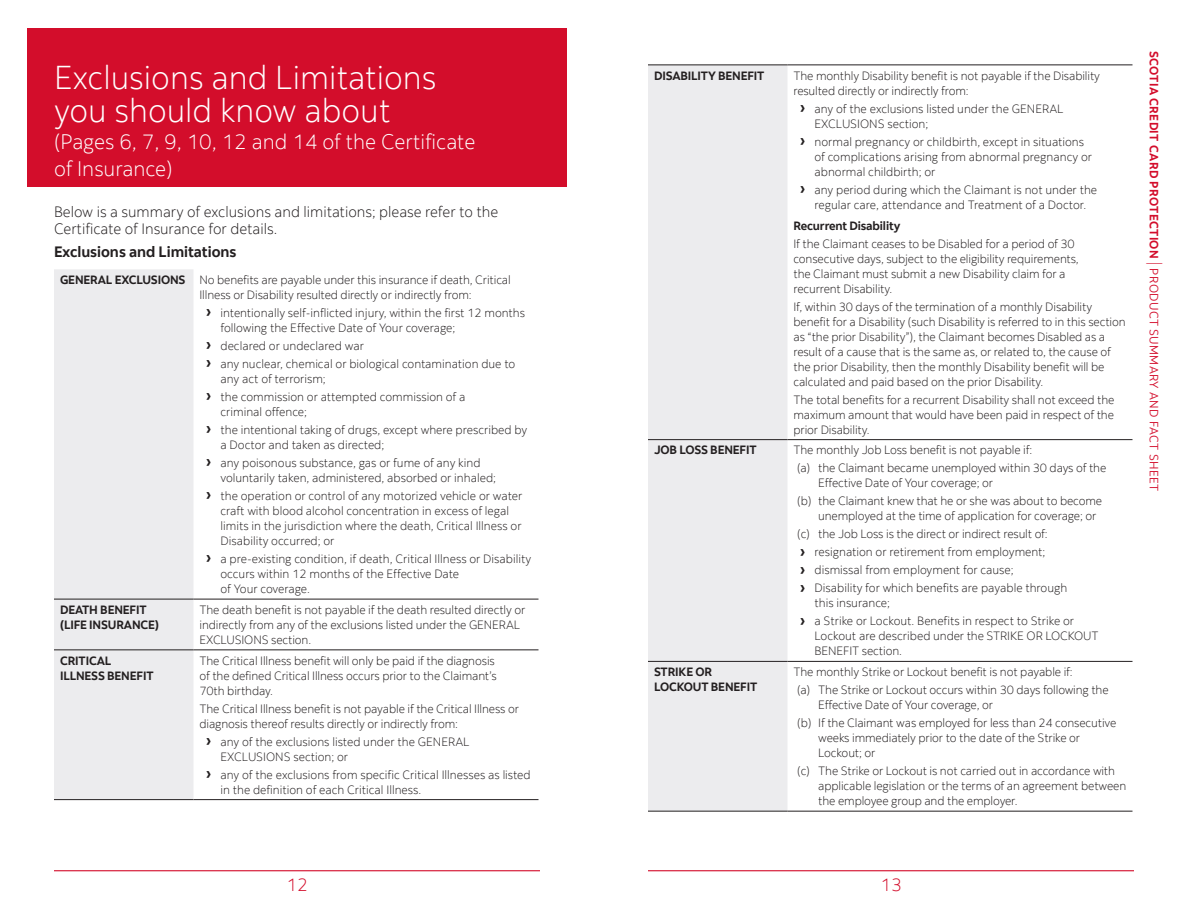
<style>
.page{position:relative;width:1188px;height:918px;background:#fff}
.page>*{position:absolute;margin:0;border:0;box-sizing:border-box;transform-origin:0 0}
.t1{font:300 33px/33px "Scotia";color:#fff}
.t2{font:300 21px/27px "Scotia";color:#fff}
.t3{font:300 18px "Scotia";color:#d30d2b}
.t4{font:300 15px/17.2px "Scotia";color:#231f20}
.t5{font:700 15px "Scotia";color:#231f20}
.t6{font:300 12px/15px "Scotia";letter-spacing:-.01em;color:#231f20}
.t7{font:700 12px/15px "Scotia";letter-spacing:-.01em;color:#231f20}
.t8{font:700 12px "Scotia";letter-spacing:.03em;color:#d30d2b}
.s1{font-weight:700}
.s2{font-family:"Gilroy";font-weight:700;font-size:18px}
.s3{font-weight:300;font-size:16.8px}
.s4{font-weight:400}
</style>
<div class="page">
<hr style="left:54px;top:870px;width:486px;height:1px;background:#d30d2b">
<hr style="left:648px;top:870px;width:486px;height:1px;background:#d30d2b">
<div style="left:27px;top:28px;width:540px;height:159px;background:#d30d2b"></div>
<div style="left:54px;top:269px;width:140px;height:530px;background:#ececee"></div>
<hr style="left:54px;top:599px;width:140px;height:1px;background:#231f20">
<hr style="left:194px;top:599px;width:344px;height:1px;background:#231f20">
<hr style="left:54px;top:649px;width:140px;height:1px;background:#231f20">
<hr style="left:194px;top:649px;width:344px;height:1px;background:#231f20">
<hr style="left:54px;top:799px;width:140px;height:1px;background:#231f20">
<hr style="left:194px;top:799px;width:344px;height:1px;background:#231f20">
<div style="left:648px;top:65px;width:140px;height:746px;background:#ececee"></div>
<hr style="left:648px;top:64px;width:140px;height:1px;background:#231f20">
<hr style="left:788px;top:64px;width:344px;height:1px;background:#231f20">
<hr style="left:648px;top:439px;width:140px;height:1px;background:#231f20">
<hr style="left:788px;top:439px;width:344px;height:1px;background:#231f20">
<hr style="left:648px;top:661px;width:140px;height:1px;background:#231f20">
<hr style="left:788px;top:661px;width:344px;height:1px;background:#231f20">
<hr style="left:648px;top:811px;width:140px;height:1px;background:#231f20">
<hr style="left:788px;top:811px;width:344px;height:1px;background:#231f20">
<h1 class="t1" style="left:54px;top:61px;width:384px">Exclusions and Limitations you should know about</h1>
<h2 class="t2" style="left:54px;top:128px;width:423px">(Pages 6, 7, 9, 10, 12 and 14 of the Certificate of Insurance)</h2>
<p class="t4" style="left:54px;top:203px;width:446px">Below is a summary of exclusions and limitations; please refer to the<br>Certificate of Insurance for details.</p>
<p class="t5" style="left:54px;top:243px;width:184px">Exclusions and Limitations</p>
<p class="t6" style="left:200px;top:273px;width:313px;text-indent:-140px"><span class="s1">GENERAL EXCLUSIONS</span> No benefits are payable under this insurance if death, Critical<br>Illness or Disability resulted directly or indirectly from:</p>
<p class="t6" style="left:220px;top:306px;width:306px;text-indent:-15px"><span class="s2">›</span> intentionally self-inflicted injury, within the first 12 months following the Effective Date of Your coverage;</p>
<p class="t6" style="left:205px;top:337px;width:311px;line-height:18px"><span class="s2">›</span> declared or undeclared war<br><span class="s2">›</span> any nuclear, chemical or biological contamination due to</p>
<p class="t6" style="left:205px;top:370px;width:261px;line-height:18px;text-indent:15px">any act of terrorism;<br><span class="s2">›</span> the commission or attempted commission of a</p>
<p class="t6" style="left:205px;top:403px;width:323px;line-height:18px;text-indent:15px">criminal offence;<br><span class="s2">›</span> the intentional taking of drugs, except where prescribed by</p>
<p class="t6" style="left:205px;top:436px;width:277px;line-height:18px;text-indent:15px">a Doctor and taken as directed;<br><span class="s2">›</span> any poisonous substance, gas or fume of any kind</p>
<p class="t6" style="left:205px;top:469px;width:318px;line-height:18px;text-indent:15px">voluntarily taken, administered, absorbed or inhaled;<br><span class="s2">›</span> the operation or control of any motorized vehicle or water</p>
<p class="t6" style="left:220px;top:504px;width:303px">craft with blood alcohol concentration in excess of legal limits in the jurisdiction where the death, Critical Illness or<br>Disability occurred; or</p>
<p class="t6" style="left:220px;top:552px;width:312px;text-indent:-15px"><span class="s2">›</span> a pre-existing condition, if death, Critical Illness or Disability occurs within 12 months of the Effective Date<br>of Your coverage.</p>
<p class="t7" style="left:60px;top:602px;width:101px">DEATH BENEFIT (LIFE INSURANCE)</p>
<p class="t6" style="left:200px;top:602px;width:327px">The death benefit is not payable if the death resulted directly or indirectly from any of the exclusions listed under the GENERAL<br>EXCLUSIONS section.</p>
<p class="t7" style="left:60px;top:653px;width:95px">CRITICAL<br>ILLNESS BENEFIT</p>
<p class="t6" style="left:200px;top:653px;width:299px">The Critical Illness benefit will only be paid if the diagnosis of the defined Critical Illness occurs prior to the Claimant’s<br>70th birthday.</p>
<p class="t6" style="left:200px;top:701px;width:321px">The Critical Illness benefit is not payable if the Critical Illness or diagnosis thereof results directly or indirectly from:</p>
<p class="t6" style="left:220px;top:734px;width:251px;text-indent:-15px"><span class="s2">›</span> any of the exclusions listed under the GENERAL<br>EXCLUSIONS section; or</p>
<p class="t6" style="left:220px;top:767px;width:312px;text-indent:-15px"><span class="s2">›</span> any of the exclusions from specific Critical Illnesses as listed in the definition of each Critical Illness.</p>
<p class="t7" style="left:654px;top:68px;width:112px">DISABILITY BENEFIT</p>
<p class="t6" style="left:794px;top:68px;width:308px">The monthly Disability benefit is not payable if the Disability resulted directly or indirectly from:</p>
<p class="t6" style="left:814px;top:101px;width:251px;text-indent:-15px"><span class="s2">›</span> any of the exclusions listed under the GENERAL<br>EXCLUSIONS section;</p>
<p class="t6" style="left:814px;top:134px;width:279px;text-indent:-15px"><span class="s2">›</span> normal pregnancy or childbirth, except in situations of complications arising from abnormal pregnancy or abnormal childbirth; or</p>
<p class="t6" style="left:799px;top:182px;width:299px;text-align:center"><span class="s2">›</span> any period during which the Claimant is not under the regular care, attendance and Treatment of a Doctor.</p>
<p class="t7" style="left:794px;top:218px;width:108px">Recurrent Disability</p>
<p class="t6" style="left:794px;top:236px;width:287px">If the Claimant ceases to be Disabled for a period of 30 consecutive days, subject to the eligibility requirements, the Claimant must submit a new Disability claim for a recurrent Disability.</p>
<p class="t6" style="left:794px;top:299px;width:334px">If, within 30 days of the termination of a monthly Disability benefit for a Disability (such Disability is referred to in this section as “the prior Disability”), the Claimant becomes Disabled as a result of a cause that is the same as, or related to, the cause of the prior Disability, then the monthly Disability benefit will be calculated and paid based on the prior Disability.</p>
<p class="t6" style="left:794px;top:392px;width:322px;text-align:justify">The total benefits for a recurrent Disability shall not exceed the maximum amount that would have been paid in respect of the prior Disability.</p>
<p class="t7" style="left:654px;top:443px;width:104px">JOB LOSS BENEFIT</p>
<p class="t6" style="left:797px;top:441px;width:311px;line-height:18px;text-indent:-4px">The monthly Job Loss benefit is not payable if:<br>(a) the Claimant became unemployed within 30 days of the</p>
<p class="t6" style="left:797px;top:474px;width:306px;line-height:18px;text-indent:21px">Effective Date of Your coverage; or<br>(b) the Claimant knew that he or she was about to become</p>
<p class="t6" style="left:797px;top:507px;width:301px;line-height:18px;text-indent:21px">unemployed at the time of application for coverage; or (c) the Job Loss is the direct or indirect result of:<br><span class="s2">›</span> resignation or retirement from employment;<br><span class="s2">›</span> dismissal from employment for cause;<br><span class="s2">›</span> Disability for which benefits are payable through</p>
<p class="t6" style="left:799px;top:594px;width:276px;line-height:18px;text-indent:15px">this insurance;<br><span class="s2">›</span> a Strike or Lockout. Benefits in respect to Strike or</p>
<p class="t6" style="left:814px;top:629px;width:286px">Lockout are described under the STRIKE OR LOCKOUT<br>BENEFIT section.</p>
<p class="t7" style="left:654px;top:665px;width:105px">STRIKE OR<br>LOCKOUT BENEFIT</p>
<p class="t6" style="left:797px;top:663px;width:313px;line-height:18px;text-indent:-4px">The monthly Strike or Lockout benefit is not payable if:<br>(a) The Strike or Lockout occurs within 30 days following the</p>
<p class="t6" style="left:797px;top:696px;width:321px;line-height:18px;text-indent:21px">Effective Date of Your coverage, or<br>(b) If the Claimant was employed for less than 24 consecutive</p>
<p class="t6" style="left:818px;top:731px;width:263px">weeks immediately prior to the date of the Strike or<br>Lockout; or</p>
<p class="t6" style="left:818px;top:764px;width:309px;text-indent:-21px">(c) The Strike or Lockout is not carried out in accordance with applicable legislation or the terms of an agreement between the employee group and the employer.</p>
<p class="t8" style="left:1161px;top:51px;width:442px;rotate:90deg">SCOTIA CREDIT CARD PROTECTION <span class="s3">|</span> <span class="s4">PRODUCT SUMMARY AND FACT SHEET</span></p>
<h3 class="t3" style="left:286px;top:874px;width:23px">12</h3>
<h3 class="t3" style="left:880px;top:874px;width:23px">13</h3>
</div>
